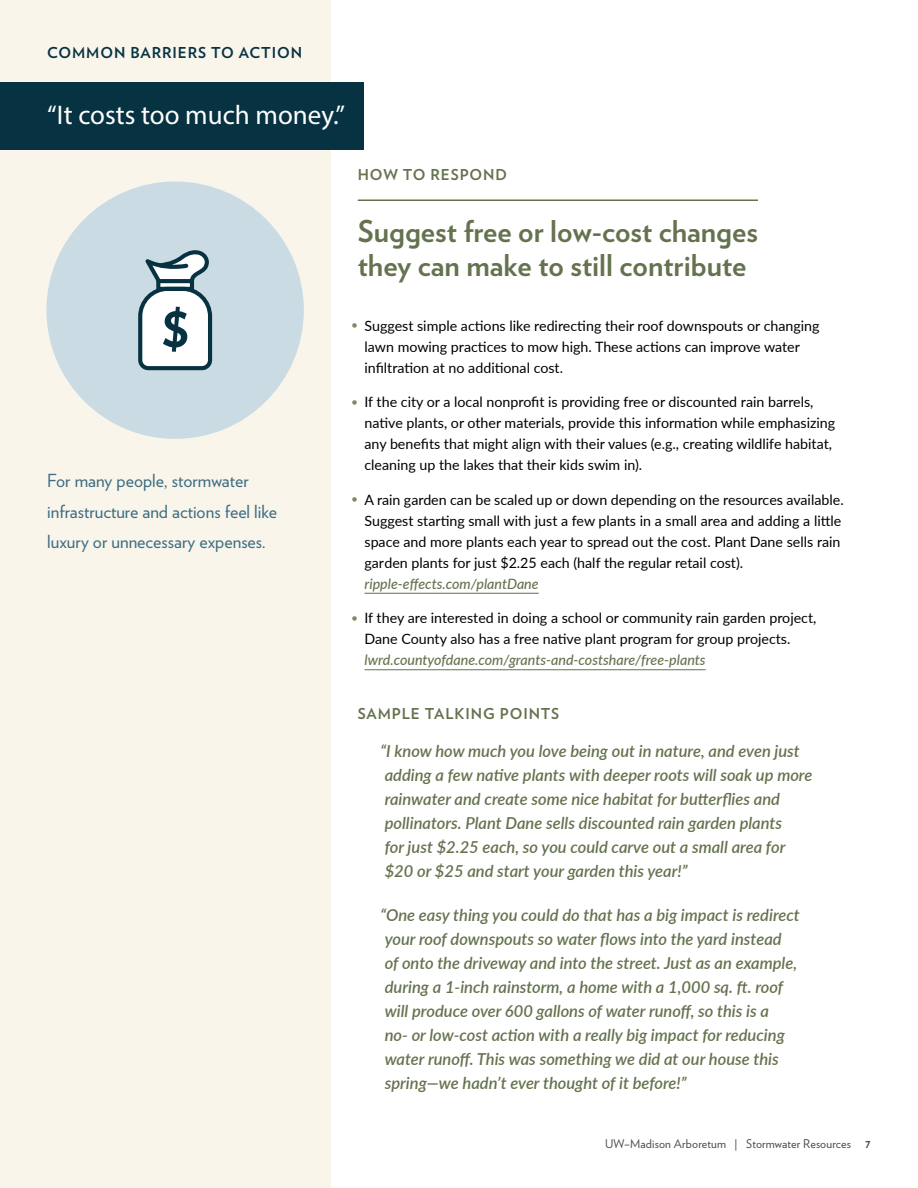
<style>
.page{position:relative;width:918px;height:1188px;background:#fff}
.page>*{position:absolute;margin:0;border:0;box-sizing:border-box;transform-origin:0 0}
.t1{font:700 30px/34.5px "Verlag";color:#65724e}
.t2{font:27px "Myriad Pro";color:#fff}
.t3{font:18px/30px "Verlag";color:#3d6d82}
.t4{font:italic 600 16.5px/24px "Lato";color:#65724e}
.t5{font:700 15px "Verlag";letter-spacing:.06em;color:#65724e}
.t6{font:700 15px "Verlag";letter-spacing:.06em;color:#073242}
.t7{font:14.25px/21px "Lato";color:#000}
.t8{font:italic 500 14.25px "Lato";color:#65724e}
.t9{font:12px "Verlag";letter-spacing:.01em;color:#4d4d4f}
.s1{font-size:12px;color:#7d8867}
.s2{font-weight:700}
</style>
<div class="page">
<div style="left:0;top:0;width:331px;height:1188px;background:#f9f5eb"></div>
<div style="left:46px;top:181px;width:258px;height:258px;background:#cbdbe3;border-radius:50%"></div>
<div style="left:0;top:82px;width:363px;height:67px;background:#073242"></div>
<hr style="left:358px;top:200px;width:400px;height:1px;background:#65724e">
<hr style="left:364px;top:593px;width:175px;height:1px;background:#65724e">
<hr style="left:364px;top:669px;width:342px;height:1px;background:#65724e">
<svg style="left:138px;top:250px;width:74px;height:120px"></svg>
<p class="t6" style="left:47px;top:41px;width:256px">COMMON BARRIERS TO ACTION</p>
<h2 class="t2" style="left:47px;top:98px;width:299px">“It costs too much money.”</h2>
<p class="t3" style="left:47px;top:465px;width:231px">For many people, stormwater infrastructure and actions feel like luxury or unnecessary expenses.</p>
<p class="t5" style="left:358px;top:163px;width:151px">HOW TO RESPOND</p>
<h1 class="t1" style="left:358px;top:212px;width:402px">Suggest free or low-cost changes they can make to still contribute</h1>
<p class="t7" style="left:364px;top:314px;width:457px;text-indent:-14px"><span class="s1">•</span> Suggest simple actions like redirecting their roof downspouts or changing lawn mowing practices to mow high. These actions can improve water infiltration at no additional cost.</p>
<p class="t7" style="left:364px;top:391px;width:472px;text-indent:-14px"><span class="s1">•</span> If the city or a local nonprofit is providing free or discounted rain barrels, native plants, or other materials, provide this information while emphasizing any benefits that might align with their values (e.g., creating wildlife habitat, cleaning up the lakes that their kids swim in).</p>
<p class="t7" style="left:364px;top:488px;width:481px;text-indent:-14px"><span class="s1">•</span> A rain garden can be scaled up or down depending on the resources available.<br>Suggest starting small with just a few plants in a small area and adding a little space and more plants each year to spread out the cost. Plant Dane sells rain garden plants for just $2.25 each (half the regular retail cost).</p>
<p class="t8" style="left:364px;top:573px;width:176px">ripple-effects.com/plantDane</p>
<p class="t7" style="left:364px;top:607px;width:453px;text-indent:-14px"><span class="s1">•</span> If they are interested in doing a school or community rain garden project,<br>Dane County also has a free native plant program for group projects.</p>
<p class="t8" style="left:364px;top:650px;width:343px">lwrd.countyofdane.com/grants-and-costshare/free-plants</p>
<p class="t5" style="left:358px;top:702px;width:203px">SAMPLE TALKING POINTS</p>
<p class="t4" style="left:380px;top:738px;width:434px">“I know how much you love being out in nature, and even just adding a few native plants with deeper roots will soak up more rainwater and create some nice habitat for butterflies and pollinators. Plant Dane sells discounted rain garden plants<br>for just $2.25 each, so you could carve out a small area for $20 or $25 and start your garden this year!”</p>
<p class="t4" style="left:380px;top:902px;width:421px">“One easy thing you could do that has a big impact is redirect your roof downspouts so water flows into the yard instead<br>of onto the driveway and into the street. Just as an example, during a 1-inch rainstorm, a home with a 1,000 sq. ft. roof will produce over 600 gallons of water runoff, so this is a<br>no- or low-cost action with a really big impact for reducing water runoff. This was something we did at our house this spring—we hadn’t ever thought of it before!”</p>
<p class="t9" style="left:605px;top:1135px;width:267px">UW–Madison Arboretum | Stormwater Resources <span class="s2">7</span></p>
</div>
